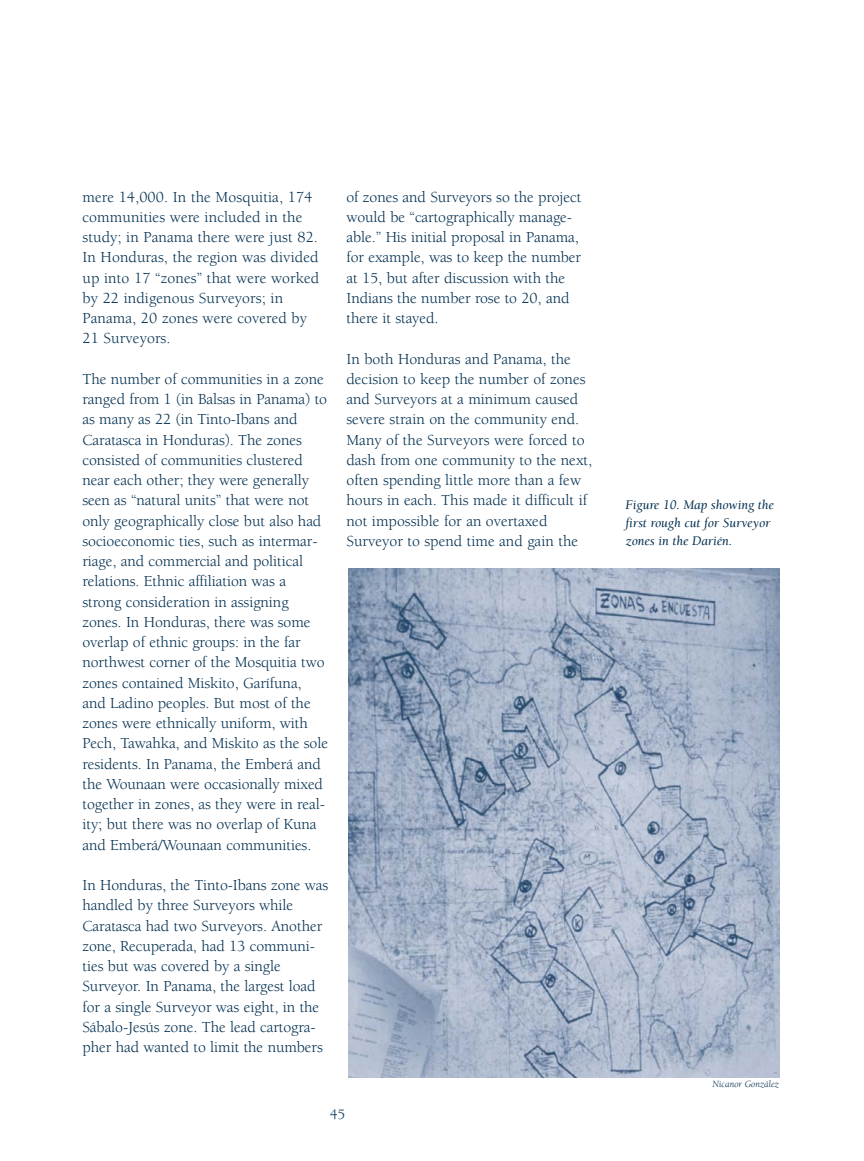
<style>
.page{position:relative;width:864px;height:1161px;background:#fff}
.page>*{position:absolute;margin:0;border:0;box-sizing:border-box;transform-origin:0 0}
.t1{font:15.75px/20.2px "Berkeley";letter-spacing:-.005em;color:#002e4f}
.t2{font:15px "Berkeley";color:#002e4f}
.t3{font:italic 13.5px/18px "Berkeley";letter-spacing:-.005em;color:#002e4f}
.t4{font:italic 9.75px "Berkeley";color:#002e4f}
</style>
<div class="page">
<img style="left:348px;top:568px;width:432px;height:510px">
<p class="t1" style="left:82px;top:188px;width:238px">mere 14,000. In the Mosquitia, 174 communities were included in the study; in Panama there were just 82.<br>In Honduras, the region was divided up into 17 “zones” that were worked by 22 indigenous Surveyors; in<br>Panama, 20 zones were covered by<br>21 Surveyors.</p>
<p class="t1" style="left:82px;top:370px;width:247px">The number of communities in a zone ranged from 1 (in Balsas in Panama) to as many as 22 (in Tinto-Ibans and Caratasca in Honduras). The zones consisted of communities clustered near each other; they were generally seen as “natural units” that were not only geographically close but also had socioeconomic ties, such as intermar&shy;riage, and commercial and political relations. Ethnic affiliation was a strong consideration in assigning zones. In Honduras, there was some overlap of ethnic groups: in the far northwest corner of the Mosquitia two zones contained Miskito, Garífuna, and Ladino peoples. But most of the zones were ethnically uniform, with Pech, Tawahka, and Miskito as the sole residents. In Panama, the Emberá and the Wounaan were occasionally mixed together in zones, as they were in real&shy;ity; but there was no overlap of Kuna and Emberá/Wounaan communities.</p>
<p class="t1" style="left:82px;top:876px;width:247px">In Honduras, the Tinto-Ibans zone was handled by three Surveyors while Caratasca had two Surveyors. Another zone, Recuperada, had 13 communi&shy;ties but was covered by a single Surveyor. In Panama, the largest load for a single Surveyor was eight, in the Sábalo-Jesús zone. The lead cartogra&shy;pher had wanted to limit the numbers</p>
<p class="t1" style="left:346px;top:188px;width:236px">of zones and Surveyors so the project would be “cartographically manage&shy;able.” His initial proposal in Panama, for example, was to keep the number at 15, but after discussion with the Indians the number rose to 20, and there it stayed.</p>
<p class="t1" style="left:346px;top:350px;width:247px">In both Honduras and Panama, the decision to keep the number of zones and Surveyors at a minimum caused severe strain on the community end.<br>Many of the Surveyors were forced to dash from one community to the next, often spending little more than a few hours in each. This made it difficult if not impossible for an overtaxed Surveyor to spend time and gain the</p>
<p class="t2" style="left:330px;top:1108px;width:17px">45</p>
<p class="t3" style="left:626px;top:497px;width:150px">Figure 10. Map showing the first rough cut for Surveyor zones in the Darién.</p>
<p class="t4" style="left:713px;top:1080px;width:68px">Nicanor González</p>
</div>
